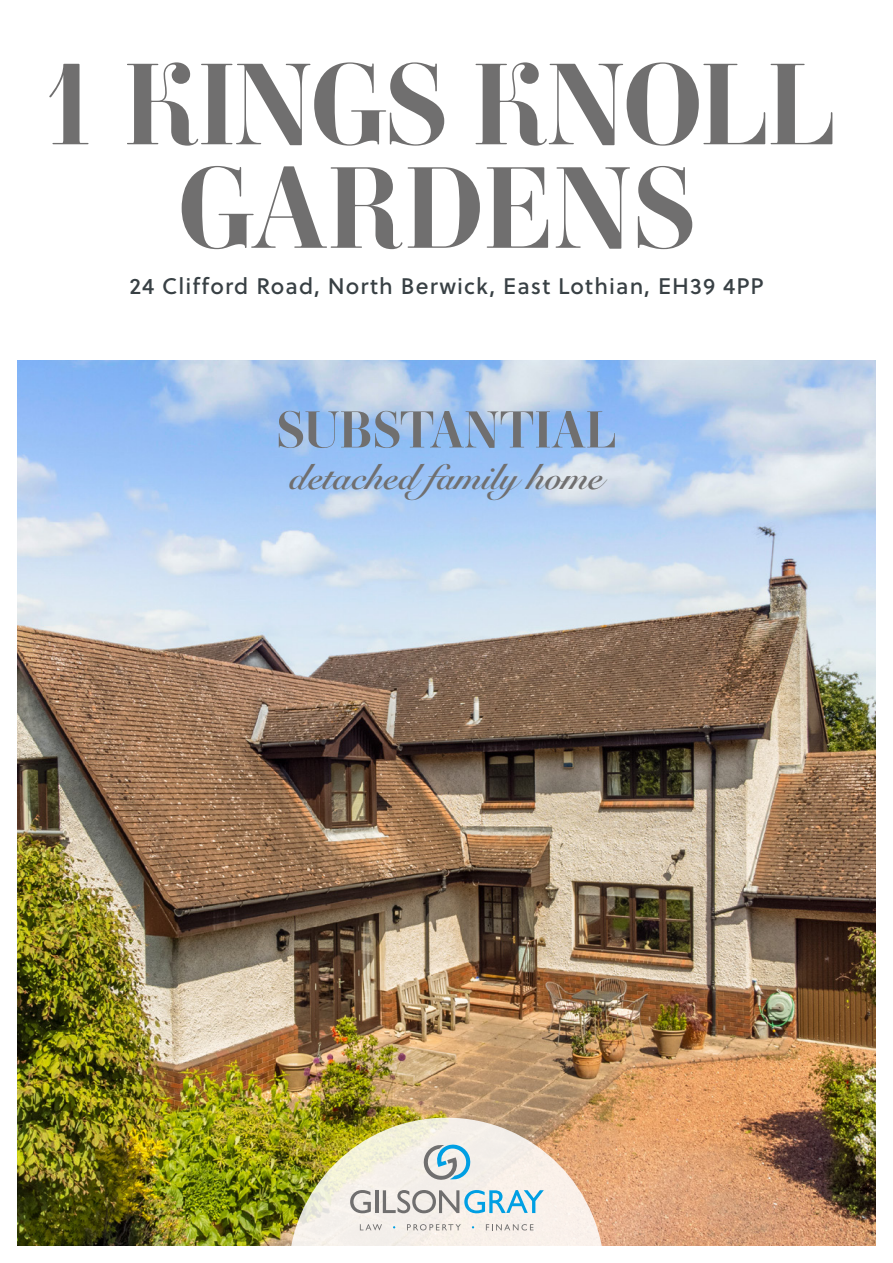
<style>
.page{position:relative;width:893px;height:1263px;background:#fff}
.page>*{position:absolute;margin:0;border:0;box-sizing:border-box;transform-origin:0 0}
.t1{font:700 114px/103.5px "Ambroise Std";letter-spacing:-.02em;color:#706f6f;text-align:center}
.t2{font:700 51px "Ambroise Std";color:#706f6f}
.t3{font:36.15px "Snell Roundhand Bold Script";color:#706f6f}
.t4{font:22.5px "Soleil";letter-spacing:.05em;color:#384044}
</style>
<div class="page">
<img style="left:17px;top:360px;width:858px;height:885px">
<img style="left:288px;top:1118px;width:317px;height:128px">
<svg style="left:350px;top:1190px;width:21px;height:23px"></svg>
<hr style="left:375px;top:1190px;width:3px;height:23px;background:#706f6f">
<svg style="left:383px;top:1190px;width:161px;height:23px;background:#b3cbd3"></svg>
<svg style="left:422px;top:1145px;width:50px;height:37px;background:#b2cad2"></svg>
<svg style="left:360px;top:1224px;width:22px;height:6px"></svg>
<svg style="left:407px;top:1224px;width:54px;height:6px"></svg>
<svg style="left:486px;top:1224px;width:47px;height:6px"></svg>
<p class="t1" style="left:37px;top:54px;width:801px">1 KINGS KNOLL<br>GARDENS</p>
<p class="t4" style="left:129px;top:269px;width:636px">24 Clifford Road, North Berwick, East Lothian, EH39 4PP</p>
<p class="t2" style="left:276px;top:398px;width:342px">SUBSTANTIAL</p>
<p class="t3" style="left:290px;top:455px;width:315px">detached family home</p>
</div>
